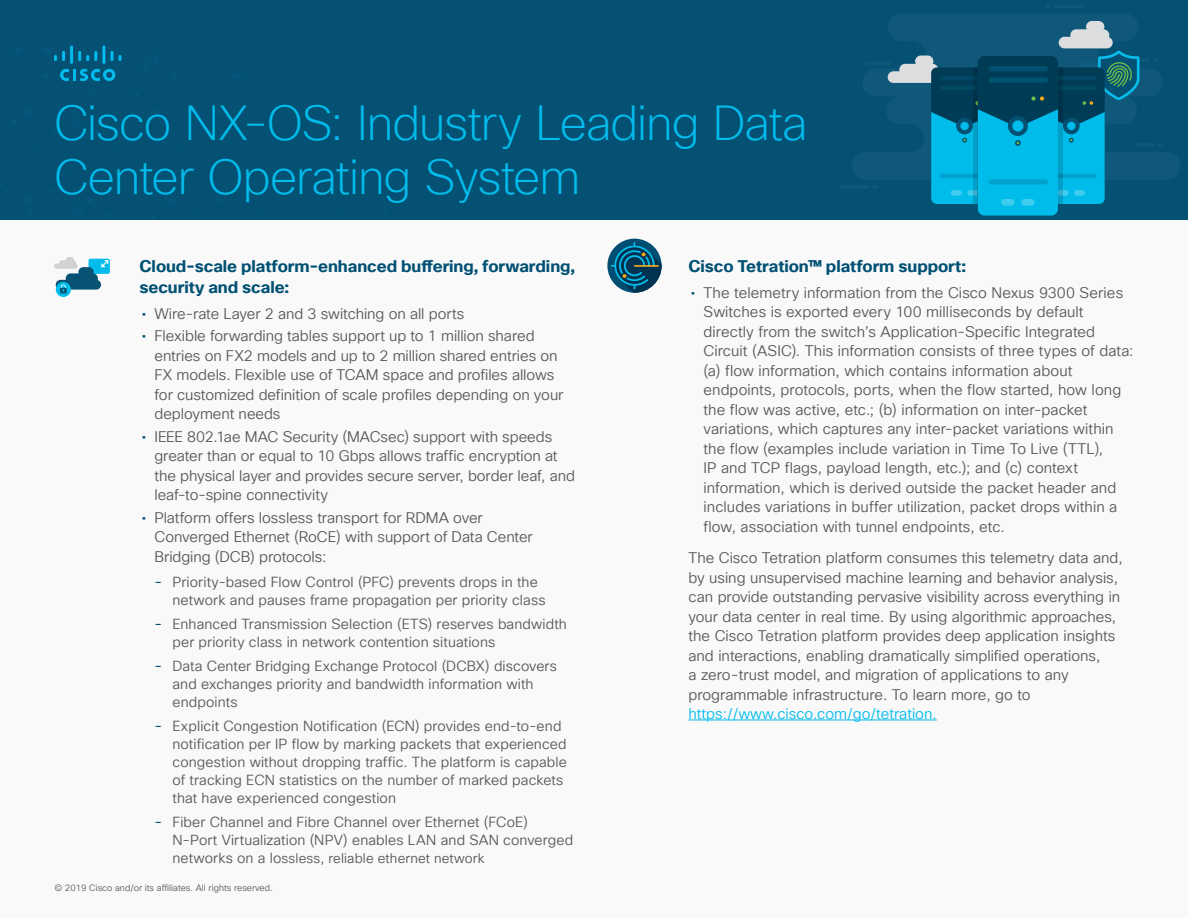
<style>
.page{position:relative;width:1188px;height:918px;background:#fff}
.page>*{position:absolute;margin:0;border:0;box-sizing:border-box;transform-origin:0 0}
.t1{font:200 48px/54px "Cisco Sans TT";letter-spacing:-.02em;color:#01bcec}
.Subhead3_Indigo{font:700 16.5px/21px "Cisco Sans TT";letter-spacing:-.005em;color:#005073}
.Body{font:15px/19.5px "Cisco Sans TT Light";color:#57585a}
.t2{font:14.25px/18px "Cisco Sans TT Light";letter-spacing:.01em;color:#57585a}
.t3{font:13.5px "Cisco Sans TT Light";letter-spacing:.01em;color:#57585a}
.t4{font:9px "Cisco Sans TT Light";color:#57585a}
.s1{font-family:"Cisco Sans TT";color:#005073}
.s2{font-size:14.25px}
.s3{color:#01bcec}
</style>
<div class="page">
<div style="left:0;top:0;width:1188px;height:220px;background:#045174"></div>
<hr style="left:840px;top:185px;width:29px;height:4px;background:#0f5879;border-radius:2px">
<svg style="left:852px;top:5px;width:328px;height:211px"></svg>
<div style="left:989px;top:66px;width:59px;height:5px;background:#005270;border-radius:2px"></div>
<div style="left:989px;top:78px;width:59px;height:5px;background:#005270;border-radius:2px"></div>
<div style="left:989px;top:179px;width:59px;height:6px;background:#01a1cd;border-radius:2px"></div>
<svg style="left:973px;top:67px;width:5px;height:137px"></svg>
<svg style="left:1058px;top:67px;width:5px;height:137px"></svg>
<div style="left:1059px;top:37px;width:54px;height:11px;background:#dcdddf;border-radius:6px"></div>
<div style="left:1070px;top:29px;width:39px;height:12px;background:#dcdddf;border-radius:6px"></div>
<div style="left:1086px;top:21px;width:18px;height:12px;background:#dcdddf;border-radius:6px"></div>
<svg style="left:60px;top:69px;width:55px;height:12px"></svg>
<svg style="left:54px;top:51px;width:11px;height:10px"></svg>
<hr style="left:70px;top:45px;width:3px;height:19px;background:#01bcec">
<svg style="left:78px;top:51px;width:19px;height:10px"></svg>
<hr style="left:102px;top:45px;width:3px;height:19px;background:#01bcec">
<svg style="left:110px;top:51px;width:3px;height:10px"></svg>
<svg style="left:119px;top:55px;width:3px;height:6px"></svg>
<div style="left:0;top:220px;width:1188px;height:698px;background:#f9f9f9"></div>
<hr style="left:688px;top:720px;width:249px;height:1px;background:#01bcec">
<svg style="left:607px;top:239px;width:55px;height:54px"></svg>
<svg style="left:611px;top:242px;width:51px;height:51px;background:#2a708c"></svg>
<hr style="left:634px;top:265px;width:25px;height:2px;background:#faab17">
<svg style="left:89px;top:259px;width:21px;height:15px"></svg>
<svg style="left:56px;top:282px;width:15px;height:15px"></svg>
<svg style="left:54px;top:257px;width:55px;height:36px"></svg>
<h1 class="t1" style="left:54px;top:98px;width:755px">Cisco NX-OS: Industry Leading Data<br>Center Operating System</h1>
<p class="Subhead3_Indigo" style="left:140px;top:256px;width:437px">Cloud-scale platform-enhanced buffering, forwarding, security and scale:</p>
<p class="Body" style="left:142px;top:304px;width:324px"><span class="s1">•</span> Wire-rate Layer 2 and 3 switching on all ports</p>
<p class="Body" style="left:154px;top:327px;width:410px;text-indent:-13px"><span class="s1">•</span> Flexible forwarding tables support up to 1 million shared entries on FX2 models and up to 2 million shared entries on FX models. Flexible use of TCAM space and profiles allows for customized definition of scale profiles depending on your deployment needs</p>
<p class="Body" style="left:154px;top:427px;width:422px;text-indent:-13px"><span class="s1">•</span> IEEE 802.1ae MAC Security (MACsec) support with speeds greater than or equal to 10 Gbps allows traffic encryption at the physical layer and provides secure server, border leaf, and leaf-to-spine connectivity</p>
<p class="Body" style="left:154px;top:508px;width:380px;text-indent:-13px"><span class="s1">•</span> Platform offers lossless transport for RDMA over<br>Converged Ethernet (RoCE) with support of Data Center<br>Bridging (DCB) protocols:</p>
<p class="t2" style="left:172px;top:574px;width:375px;text-indent:-18px"><span class="s1">-</span> Priority-based Flow Control (PFC) prevents drops in the network and pauses frame propagation per priority class</p>
<p class="t2" style="left:172px;top:616px;width:396px;text-indent:-18px"><span class="s1">-</span> Enhanced Transmission Selection (ETS) reserves bandwidth per priority class in network contention situations</p>
<p class="t2" style="left:172px;top:658px;width:386px;text-indent:-18px"><span class="s1">-</span> Data Center Bridging Exchange Protocol (DCBX) discovers and exchanges priority and bandwidth information with endpoints</p>
<p class="t2" style="left:172px;top:718px;width:396px;text-indent:-18px"><span class="s1">-</span> Explicit Congestion Notification (ECN) provides end-to-end notification per IP flow by marking packets that experienced congestion without dropping traffic. The platform is capable of tracking ECN statistics on the number of marked packets that have experienced congestion</p>
<p class="t2" style="left:172px;top:814px;width:402px;text-indent:-18px"><span class="s1">-</span> Fiber Channel and Fibre Channel over Ethernet (FCoE)<br>N-Port Virtualization (NPV) enables LAN and SAN converged</p>
<p class="t3" style="left:172px;top:850px;width:314px"><span class="s2">networks on a lo</span>ssless, reliable ethernet network</p>
<p class="t4" style="left:54px;top:882px;width:220px">© 2019 Cisco and/or its affiliates. All rights reserved.</p>
<p class="Subhead3_Indigo" style="left:688px;top:256px;width:279px">Cisco Tetration™ platform support:</p>
<p class="Body" style="left:704px;top:283px;width:431px;text-indent:-13px"><span class="s1">•</span> The telemetry information from the Cisco Nexus 9300 Series Switches is exported every 100 milliseconds by default directly from the switch’s Application-Specific Integrated Circuit (ASIC). This information consists of three types of data: (a) flow information, which contains information about endpoints, protocols, ports, when the flow started, how long the flow was active, etc.; (b) information on inter-packet variations, which captures any inter-packet variations within the flow (examples include variation in Time To Live (TTL),<br>IP and TCP flags, payload length, etc.); and (c) context information, which is derived outside the packet header and includes variations in buffer utilization, packet drops within a flow, association with tunnel endpoints, etc.</p>
<p class="Body" style="left:688px;top:549px;width:436px">The Cisco Tetration platform consumes this telemetry data and, by using unsupervised machine learning and behavior analysis, can provide outstanding pervasive visibility across everything in your data center in real time. By using algorithmic approaches, the Cisco Tetration platform provides deep application insights and interactions, enabling dramatically simplified operations,<br>a zero-trust model, and migration of applications to any programmable infrastructure. To learn more, go to <span class="s3">https://www.cisco.com/go/tetration.</span></p>
</div>
